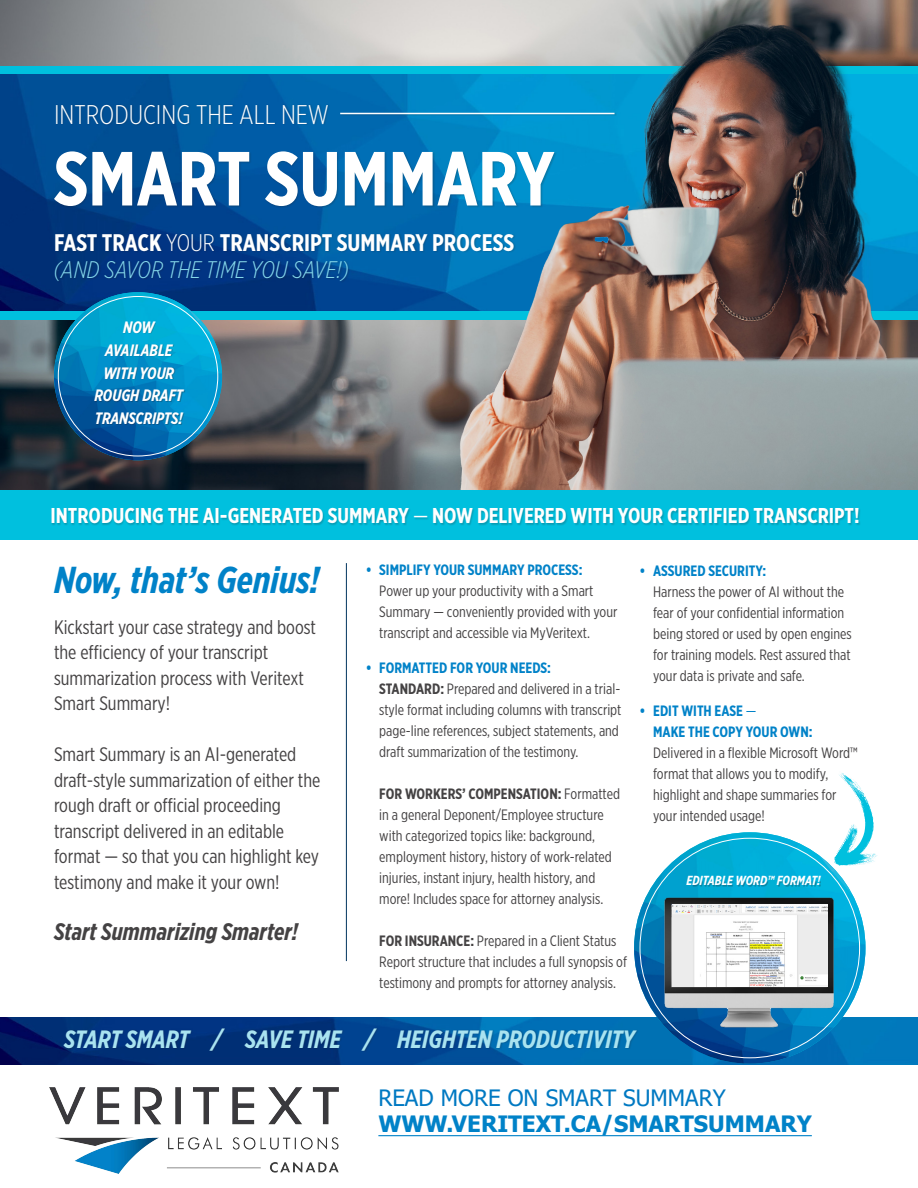
<style>
.page{position:relative;width:918px;height:1188px;background:#fff}
.page>*{position:absolute;margin:0;border:0;box-sizing:border-box;transform-origin:0 0}
.Page_Headings__Inclu{font:700 76.5px "Gotham X Narrow";color:#fff}
.t1{font:italic 700 37.5px "Gotham X Narrow";color:#0082c8}
.t2{font:300 27px "Gotham X Narrow";color:#fff}
.t3{font:italic 700 25.05px "Gotham X Narrow";color:#a9e3f0}
.t4{font:700 24px "Gotham X Narrow";color:#fff}
.t5{font:italic 300 24px "Gotham X Narrow";color:#85d8eb}
.t6{font:italic 700 24px "Gotham X Narrow";color:#444243}
.t7{font:700 22.5px/25.3px "Tahoma";color:#0082c8}
.t8{font:700 21.45px "Gotham X Narrow";color:#fff}
.t9{font:19.5px/25.5px "Gotham X Narrow";color:#444243}
.t10{font:italic 700 16.5px "Gotham X Narrow";color:#fff}
.t11{font:15px/21px "Gotham X Narrow";color:#444243}
.t12{font:italic 700 13.2px "Gotham X Narrow";color:#fff}
.s1{font-weight:300}
.s2{font-weight:400}
.s3{font-weight:700;color:#0082c8}
.s4{font-weight:700}
.s5{color:#0082c8}
.s6{font-weight:400;color:#0079c2}
</style>
<div class="page">
<svg style="left:834px;top:773px;width:44px;height:93px"></svg>
<img style="left:0;top:1017px;width:918px;height:47px">
<img style="left:634px;top:832px;width:232px;height:232px;border-radius:116px">
<div style="left:692px;top:882px;width:129px;height:5px;background:#231f20;opacity:.29"></div>
<img style="left:664px;top:897px;width:171px;height:134px">
<img style="left:672px;top:905px;width:156px;height:81px">
<img style="left:0;top:0;width:459px;height:490px">
<img style="left:0;top:73px;width:459px;height:239px">
<div style="left:54px;top:151px;width:503px;height:57px;background:#231f20;opacity:.22"></div>
<div style="left:55px;top:234px;width:461px;height:49px;background:#231f20;opacity:.22"></div>
<hr style="left:340px;top:113px;width:277px;height:3px;background:#231f20;opacity:.22">
<hr style="left:340px;top:113px;width:275px;height:1px;background:#fff">
<div style="left:56px;top:105px;width:274px;height:21px;background:#231f20;opacity:.22"></div>
<div style="left:0;top:312px;width:918px;height:8px;background:#00c0de"></div>
<div style="left:0;top:66px;width:918px;height:7px;background:#00c0de"></div>
<img style="left:459px;top:0;width:459px;height:490px">
<div style="left:64px;top:1027px;width:575px;height:25px;background:#231f20;opacity:.22"></div>
<hr style="left:346px;top:563px;width:1px;height:398px;background:#00345e">
<div style="left:0;top:490px;width:918px;height:50px;background:#00c0de"></div>
<div style="left:52px;top:508px;width:809px;height:18px;background:#231f20;opacity:.22"></div>
<img style="left:54px;top:292px;width:168px;height:168px;border-radius:84px">
<div style="left:95px;top:323px;width:90px;height:102px;background:#231f20;opacity:.29"></div>
<hr style="left:378px;top:1135px;width:434px;height:1px;background:#0082c8">
<img style="left:50px;top:1087px;width:288px;height:87px">
<p class="t2" style="left:54px;top:98px;width:277px">INTRODUCING THE ALL NEW</p>
<p class="Page_Headings__Inclu" style="left:54px;top:132px;width:502px">SMART SUMMARY</p>
<p class="t4" style="left:54px;top:228px;width:462px">FAST TRACK <span class="s1">YOUR</span> TRANSCRIPT SUMMARY PROCESS</p>
<p class="t5" style="left:54px;top:256px;width:296px">(AND SAVOR THE TIME YOU SAVE!)</p>
<p class="t10" style="left:123px;top:317px;width:33px">NOW</p>
<p class="t10" style="left:105px;top:340px;width:69px">AVAILABLE</p>
<p class="t10" style="left:103px;top:363px;width:72px">WITH YOUR</p>
<p class="t10" style="left:94px;top:385px;width:90px">ROUGH DRAFT</p>
<p class="t10" style="left:95px;top:408px;width:89px">TRANSCRIPTS!</p>
<p class="t8" style="left:51px;top:503px;width:811px">INTRODUCING THE AI-GENERATED SUMMARY <span class="s2">—</span> NOW DELIVERED WITH YOUR CERTIFIED TRANSCRIPT!</p>
<p class="t1" style="left:54px;top:557px;width:267px">Now, that’s Genius!</p>
<p class="t9" style="left:54px;top:614px;width:264px">Kickstart your case strategy and boost the efficiency of your transcript summarization process with Veritext<br>Smart Summary!</p>
<p class="t9" style="left:54px;top:741px;width:268px">Smart Summary is an AI-generated draft-style summarization of either the rough draft or official proceeding transcript delivered in an editable format — so that you can highlight key testimony and make it your own!</p>
<p class="t6" style="left:54px;top:916px;width:246px">Start Summarizing Smarter!</p>
<p class="t11" style="left:379px;top:559px;width:240px;text-indent:-14px"><span class="s3">• SIMPLIFY YOUR SUMMARY PROCESS:<br></span>Power up your productivity with a Smart Summary — conveniently provided with your transcript and accessible via MyVeritext.</p>
<p class="t11" style="left:379px;top:657px;width:244px;text-indent:-14px"><span class="s3">• FORMATTED FOR YOUR NEEDS:<br></span><span class="s4">STANDARD:</span> Prepared and delivered in a trial&shy;style format including columns with transcript page-line references, subject statements, and draft summarization of the testimony.</p>
<p class="t11" style="left:379px;top:783px;width:242px"><span class="s4">FOR WORKERS’ COMPENSATION:</span> Formatted in a general Deponent/Employee structure with categorized topics like: background, employment history, history of work-related injuries, instant injury, health history, and more! Includes space for attorney analysis.</p>
<p class="t11" style="left:379px;top:930px;width:249px"><span class="s4">FOR INSURANCE:</span> Prepared in a Client Status<br>Report structure that includes a full synopsis of testimony and prompts for attorney analysis.</p>
<p class="t11" style="left:653px;top:560px;width:200px;text-indent:-14px"><span class="s3">• ASSURED SECURITY:<br></span>Harness the power of AI without the fear of your confidential information being stored or used by open engines for training models. Rest assured that your data is private and safe.</p>
<p class="t11" style="left:653px;top:700px;width:206px;text-indent:-14px"><span class="s3">• EDIT WITH EASE</span> <span class="s5">—<br></span><span class="s3">MAKE THE COPY YOUR OWN:<br></span>Delivered in a flexible Microsoft Word™ format that allows you to modify, highlight and shape summaries for your intended usage!</p>
<p class="t12" style="left:686px;top:872px;width:136px">EDITABLE WORD™ FORMAT!</p>
<p class="t3" style="left:64px;top:1023px;width:572px">START SMART / SAVE TIME / HEIGHTEN PRODUCTIVITY</p>
<p class="t7" style="left:378px;top:1086px;width:435px"><span class="s6">READ MORE ON SMART SUMMARY<br></span>WWW.VERITEXT.CA/SMARTSUMMARY</p>
</div>
